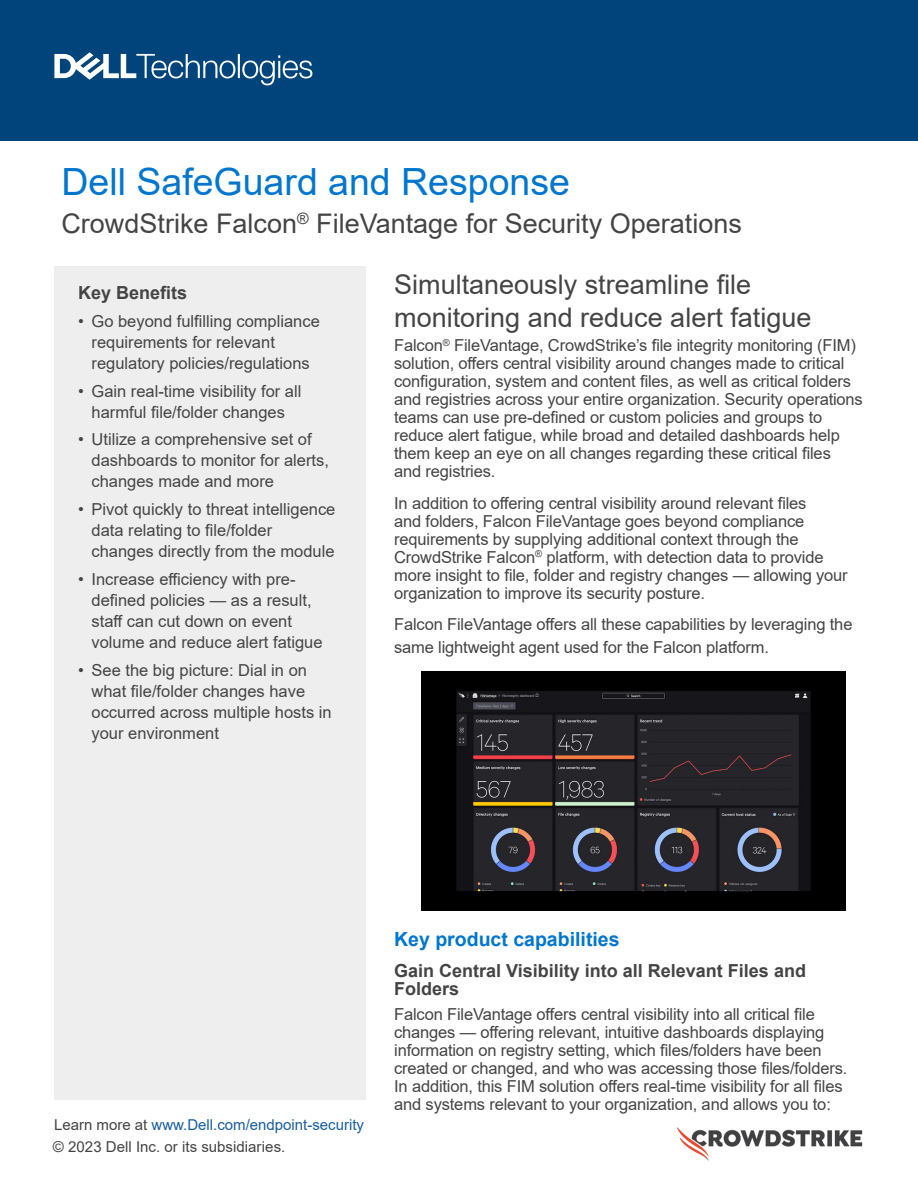
<style>
.page{position:relative;width:918px;height:1188px;background:#fff}
.page>*{position:absolute;margin:0;border:0;box-sizing:border-box;transform-origin:0 0}
.Body_Text{font:37.5px "Arial";color:#0076ce}
.Body_Text-2{font:27px/33px "Arial";color:#444}
.Body_Text-3{font:700 19.5px "Arial";color:#0076ce}
.Body_Text-4{font:700 18px/18px "Arial";color:#444}
.Body_Text-5{font:16.5px/18px "Arial";letter-spacing:-.01em;color:#444}
.Document_Headline{font:15px "Arial";color:#175d9e}
.BASIC-_CTA{font:15px "Arial";letter-spacing:.005em;color:#444}
.s1{color:#444}
</style>
<div class="page">
<div style="left:0;top:0;width:918px;height:141px;background:#00447c"></div>
<svg style="left:54px;top:52px;width:258px;height:33px"></svg>
<div style="left:54px;top:266px;width:312px;height:833px;background:#eee"></div>
<img style="left:677px;top:1127px;width:186px;height:34px">
<img style="left:421px;top:672px;width:425px;height:239px">
<p class="Body_Text" style="left:62px;top:156px;width:510px">Dell SafeGuard and Response</p>
<p class="Body_Text-2" style="left:62px;top:207px;width:682px">CrowdStrike Falcon<sup>®</sup> FileVantage for Security Operations</p>
<p class="Body_Text-4" style="left:78px;top:284px;width:111px">Key Benefits</p>
<p class="Body_Text-5" style="left:92px;top:310px;width:230px;line-height:21px;text-indent:-14px">• Go beyond fulfilling compliance requirements for relevant regulatory policies/regulations</p>
<p class="Body_Text-5" style="left:78px;top:380px;width:225px;line-height:21px;text-align:center">• Gain real-time visibility for all harmful file/folder changes</p>
<p class="Body_Text-5" style="left:92px;top:429px;width:239px;line-height:21px;text-indent:-14px">• Utilize a comprehensive set of dashboards to monitor for alerts, changes made and more</p>
<p class="Body_Text-5" style="left:92px;top:499px;width:245px;line-height:21px;text-indent:-14px">• Pivot quickly to threat intelligence data relating to file/folder changes directly from the module</p>
<p class="Body_Text-5" style="left:92px;top:568px;width:233px;line-height:21px;text-indent:-14px">• Increase efficiency with pre&shy;defined policies — as a result, staff can cut down on event volume and reduce alert fatigue</p>
<p class="Body_Text-5" style="left:92px;top:659px;width:242px;line-height:21px;text-indent:-14px">• See the big picture: Dial in on what file/folder changes have occurred across multiple hosts in your environment</p>
<p class="Body_Text-2" style="left:394px;top:267px;width:419px">Simultaneously streamline file monitoring and reduce alert fatigue</p>
<p class="Body_Text-5" style="left:394px;top:336px;width:470px">Falcon<sup>®</sup> FileVantage, CrowdStrike’s file integrity monitoring (FIM) solution, offers central visibility around changes made to critical configuration, system and content files, as well as critical folders and registries across your entire organization. Security operations teams can use pre-defined or custom policies and groups to reduce alert fatigue, while broad and detailed dashboards help them keep an eye on all changes regarding these critical files<br>and registries.</p>
<p class="Body_Text-5" style="left:394px;top:494px;width:455px">In addition to offering central visibility around relevant files<br>and folders, Falcon FileVantage goes beyond compliance requirements by supplying additional context through the CrowdStrike Falcon<sup>®</sup> platform, with detection data to provide more insight to file, folder and registry changes — allowing your organization to improve its security posture.</p>
<p class="Body_Text-5" style="left:394px;top:613px;width:460px;line-height:22.5px">Falcon FileVantage offers all these capabilities by leveraging the same lightweight agent used for the Falcon platform.</p>
<p class="Document_Headline" style="left:54px;top:1114px;width:312px"><span class="s1">Learn more at</span> www.Dell.com/endpoint-security</p>
<p class="BASIC-_CTA" style="left:53px;top:1136px;width:234px">© 2023 Dell Inc. or its subsidiaries.</p>
<p class="Body_Text-3" style="left:394px;top:925px;width:227px">Key product capabilities</p>
<p class="Body_Text-4" style="left:394px;top:962px;width:413px">Gain Central Visibility into all Relevant Files and<br>Folders</p>
<p class="Body_Text-5" style="left:394px;top:1005px;width:455px">Falcon FileVantage offers central visibility into all critical file changes — offering relevant, intuitive dashboards displaying information on registry setting, which files/folders have been created or changed, and who was accessing those files/folders.<br>In addition, this FIM solution offers real-time visibility for all files and systems relevant to your organization, and allows you to:</p>
</div>
